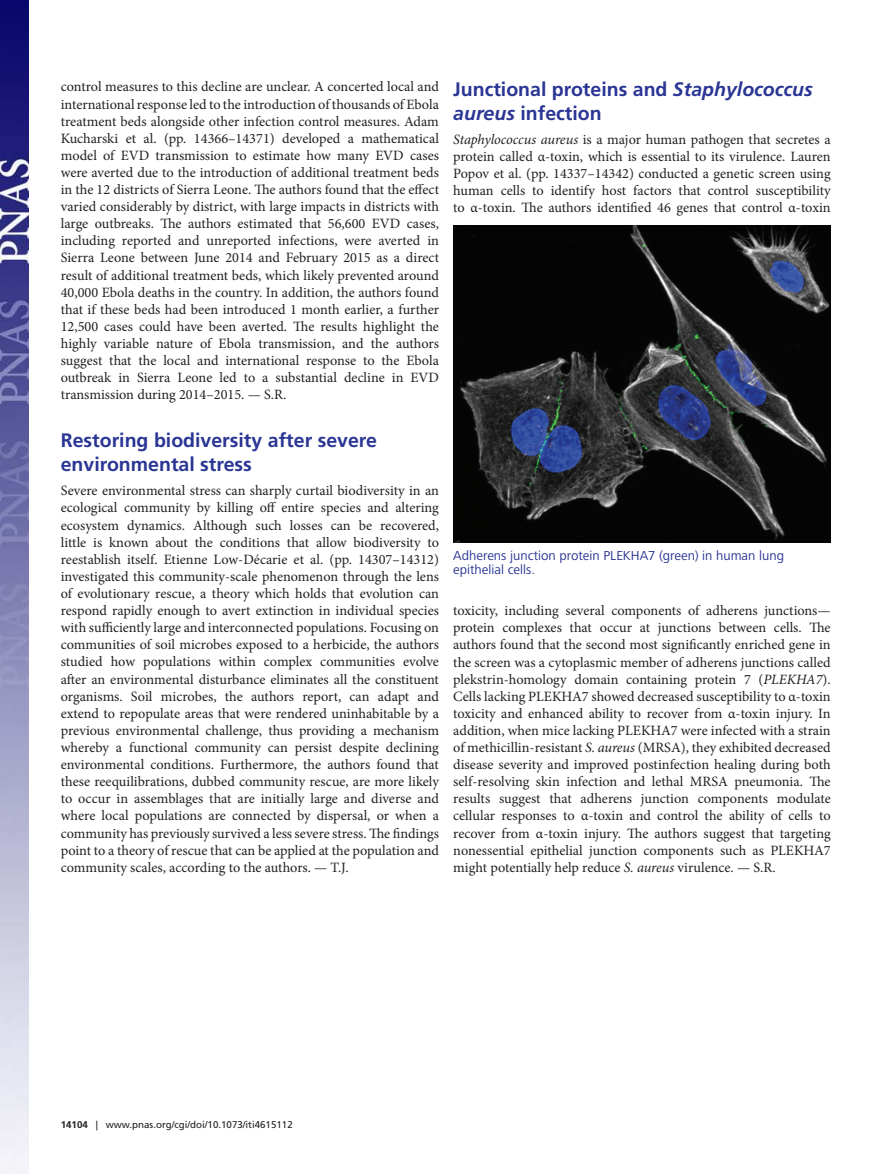
<style>
.page{position:relative;width:878px;height:1175px;background:#fff}
.page>*{position:absolute;margin:0;border:0;box-sizing:border-box;transform-origin:0 0}
.t1{font:700 19.5px/24px "Frutiger LT Std";color:#2a3594}
.t2{font:14.25px/17.1px "Minion Pro";color:#231f20;text-align:justify}
.t3{font:13.5px/14.2px "Frutiger Next LTCE";color:#2a3594}
.t4{font:9.75px "Frutiger LT Std";color:#231f20}
.s1{font-style:italic}
.s2{font-weight:700}
</style>
<div class="page">
<img style="left:0;top:0;width:28px;height:1173px">
<img style="left:453px;top:225px;width:377px;height:317px">
<p class="t2" style="left:61px;top:78px;width:380px">control measures to this decline are unclear. A concerted local and international response led to the introduction of thousands of Ebola treatment beds alongside other infection control measures. Adam Kucharski et al. (pp. 14366–14371) developed a mathematical model of EVD transmission to estimate how many EVD cases were averted due to the introduction of additional treatment beds in the 12 districts of Sierra Leone. The authors found that the effect varied considerably by district, with large impacts in districts with large outbreaks. The authors estimated that 56,600 EVD cases, including reported and unreported infections, were averted in Sierra Leone between June 2014 and February 2015 as a direct result of additional treatment beds, which likely prevented around 40,000 Ebola deaths in the country. In addition, the authors found that if these beds had been introduced 1 month earlier, a further 12,500 cases could have been averted. The results highlight the highly variable nature of Ebola transmission, and the authors suggest that the local and international response to the Ebola outbreak in Sierra Leone led to a substantial decline in EVD transmission during 2014–2015. — S.R.</p>
<h1 class="t1" style="left:61px;top:428px;width:318px">Restoring biodiversity after severe environmental stress</h1>
<p class="t2" style="left:61px;top:482px;width:380px">Severe environmental stress can sharply curtail biodiversity in an ecological community by killing off entire species and altering ecosystem dynamics. Although such losses can be recovered, little is known about the conditions that allow biodiversity to reestablish itself. Etienne Low-Décarie et al. (pp. 14307–14312) investigated this community-scale phenomenon through the lens of evolutionary rescue, a theory which holds that evolution can respond rapidly enough to avert extinction in individual species with sufficiently large and interconnected populations. Focusing on communities of soil microbes exposed to a herbicide, the authors studied how populations within complex communities evolve after an environmental disturbance eliminates all the constituent organisms. Soil microbes, the authors report, can adapt and extend to repopulate areas that were rendered uninhabitable by a previous environmental challenge, thus providing a mechanism whereby a functional community can persist despite declining environmental conditions. Furthermore, the authors found that these reequilibrations, dubbed community rescue, are more likely to occur in assemblages that are initially large and diverse and where local populations are connected by dispersal, or when a community has previously survived a less severe stress. The findings point to a theory of rescue that can be applied at the population and community scales, according to the authors. — T.J.</p>
<h1 class="t1" style="left:453px;top:77px;width:361px">Junctional proteins and <span class="s1">Staphylococcus aureus</span> infection</h1>
<p class="t2" style="left:453px;top:131px;width:379px"><span class="s1">Staphylococcus aureus</span> is a major human pathogen that secretes a protein called α-toxin, which is essential to its virulence. Lauren Popov et al. (pp. 14337–14342) conducted a genetic screen using human cells to identify host factors that control susceptibility to α-toxin. The authors identified 46 genes that control α-toxin</p>
<p class="t3" style="left:453px;top:548px;width:332px">Adherens junction protein PLEKHA7 (green) in human lung epithelial cells.</p>
<p class="t2" style="left:453px;top:602px;width:379px">toxicity, including several components of adherens junctions— protein complexes that occur at junctions between cells. The authors found that the second most significantly enriched gene in the screen was a cytoplasmic member of adherens junctions called plekstrin-homology domain containing protein 7 (<span class="s1">PLEKHA7</span>).<br>Cells lacking PLEKHA7 showed decreased susceptibility to α-toxin toxicity and enhanced ability to recover from α-toxin injury. In addition, when mice lacking PLEKHA7 were infected with a strain of methicillin-resistant <span class="s1">S. aureus</span> (MRSA), they exhibited decreased disease severity and improved postinfection healing during both self-resolving skin infection and lethal MRSA pneumonia. The results suggest that adherens junction components modulate cellular responses to α-toxin and control the ability of cells to recover from α-toxin injury. The authors suggest that targeting nonessential epithelial junction components such as PLEKHA7 might potentially help reduce <span class="s1">S. aureus</span> virulence. — S.R.</p>
<p class="t4" style="left:61px;top:1119px;width:233px"><span class="s2">14104</span> | www.pnas.org/cgi/doi/10.1073/iti4615112</p>
</div>
